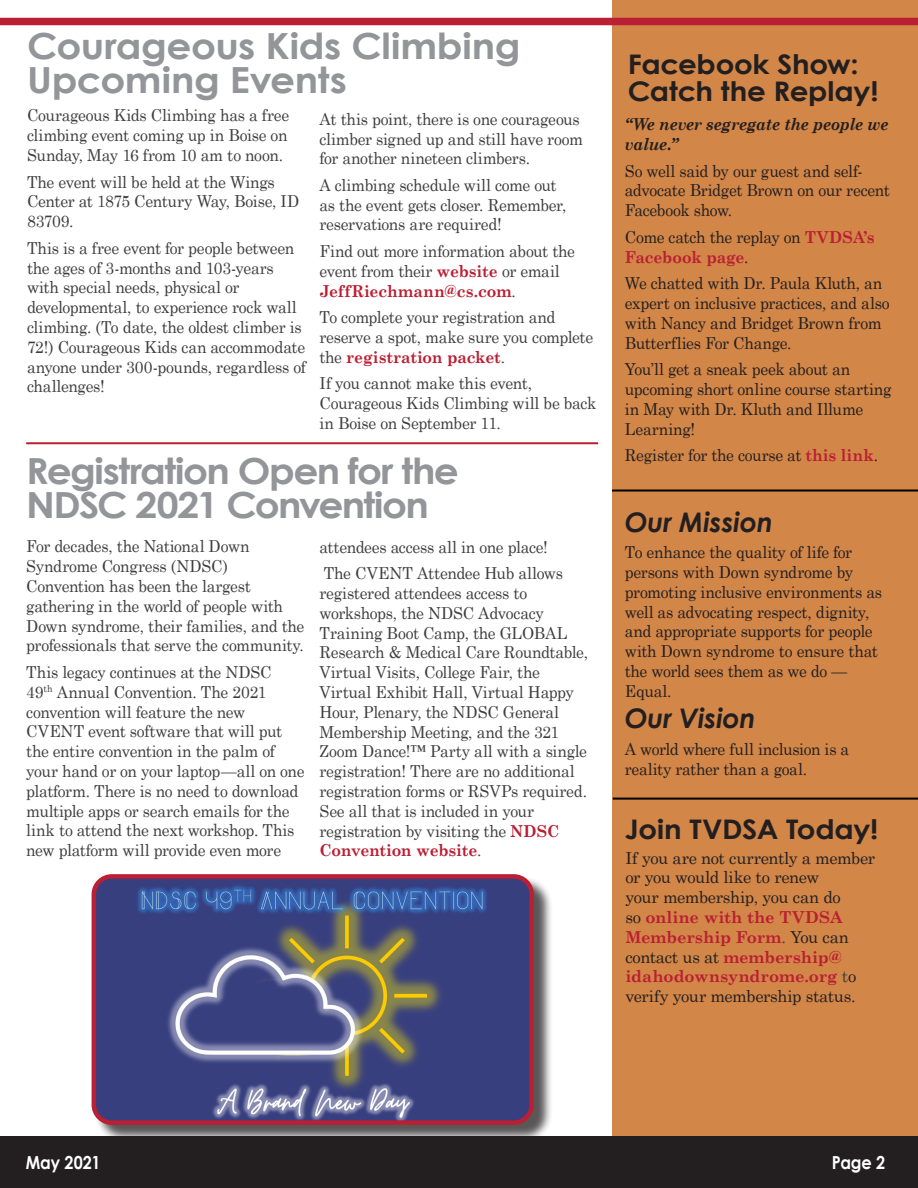
<style>
.page{position:relative;width:918px;height:1188px;background:#fff}
.page>*{position:absolute;margin:0;border:0;box-sizing:border-box;transform-origin:0 0}
.t1{font:700 36px/34.5px "Century Gothic";letter-spacing:-.025em;color:#939598;scale:1.09 1}
.t2{font:700 27px/27px "Century Gothic";letter-spacing:-.01em;color:#231f20;scale:1.09 1}
.Frutiger_24_Header{font:italic 700 27px "Century Gothic";letter-spacing:-.005em;color:#231f20}
.t3{font:700 18px "Century Gothic";letter-spacing:-.005em;color:#fff;scale:.9 1}
.Body_Copy{font:16.5px/19.8px "Century Schoolbook";letter-spacing:-.02em;color:#3e3e3f;scale:.95 1}
.Body_Copy-2{font:16.5px/19.8px "Century Schoolbook";letter-spacing:-.02em;color:#231f20;scale:.95 1}
.Frutiger_24_Header-2{font:16.5px/19.8px "Century Schoolbook";letter-spacing:-.025em;color:#231f20}
.Frutiger_24_Header-3{font:16.5px/19.8px "Century Schoolbook";letter-spacing:-.025em;color:#231f20;scale:.95 1}
.Body_Copy-3{font:italic 700 16.5px/19.8px "Century Schoolbook";letter-spacing:-.015em;color:#231f20;scale:.95 1}
.s1{font-weight:700;color:#ba1f33}
.s2{color:#3e3e3f}
</style>
<div class="page">
<div style="left:612px;top:0;width:306px;height:1188px;background:#d28648"></div>
<div style="left:0;top:1136px;width:918px;height:52px;background:#231f20"></div>
<div style="left:0;top:18px;width:918px;height:7px;background:#ba1f33"></div>
<hr style="left:26px;top:442px;width:572px;height:2px;background:#ba1f33">
<hr style="left:612px;top:490px;width:306px;height:2px;background:#000">
<hr style="left:613px;top:798px;width:305px;height:2px;background:#000">
<div style="left:94px;top:876px;width:459px;height:268px;background:#231f20;opacity:.75"></div>
<img style="left:94px;top:876px;width:438px;height:247px">
<div style="left:92px;top:874px;width:442px;height:251px;border:4px solid #ba1f33;border-radius:18px"></div>
<p class="t1" style="left:27px;top:27px;width:454px">Courageous Kids Climbing<br>Upcoming Events</p>
<p class="Body_Copy" style="left:27px;top:104px;width:278px;text-align:justify">Courageous Kids Climbing has a free climbing event coming up in Boise on Sunday, May 16 from 10 am to noon.</p>
<p class="Body_Copy" style="left:27px;top:170px;width:288px">The event will be held at the Wings<br>Center at 1875 Century Way, Boise, ID<br>83709.</p>
<p class="Body_Copy" style="left:27px;top:236px;width:295px">This is a free event for people between the ages of 3-months and 103-years with special needs, physical or developmental, to experience rock wall climbing. (To date, the oldest climber is 72!) Courageous Kids can accommodate anyone under 300-pounds, regardless of challenges!</p>
<p class="Body_Copy" style="left:320px;top:107px;width:279px">At this point, there is one courageous climber signed up and still have room for another nineteen climbers.</p>
<p class="Body_Copy" style="left:320px;top:174px;width:262px">A climbing schedule will come out as the event gets closer. Remember, reservations are required!</p>
<p class="Body_Copy" style="left:320px;top:240px;width:270px">Find out more information about the event from their <span class="s1">website</span> or email<br><span class="s1">JeffRiechmann@cs.com</span>.</p>
<p class="Body_Copy" style="left:320px;top:306px;width:290px">To complete your registration and reserve a spot, make sure you complete the <span class="s1">registration packet</span>.</p>
<p class="Body_Copy" style="left:320px;top:372px;width:293px">If you cannot make this event,<br>Courageous Kids Climbing will be back in Boise on September 11.</p>
<p class="t1" style="left:26px;top:452px;width:399px">Registration Open for the<br>NDSC 2021 Convention</p>
<p class="Body_Copy" style="left:26px;top:535px;width:294px">For decades, the National Down Syndrome Congress (NDSC)<br>Convention has been the largest gathering in the world of people with Down syndrome, their families, and the professionals that serve the community.</p>
<p class="Body_Copy" style="left:26px;top:661px;width:294px">This legacy continues at the NDSC<br>49<sup>th</sup> Annual Convention. The 2021 convention will feature the new CVENT event software that will put the entire convention in the palm of your hand or on your laptop—all on one platform. There is no need to download multiple apps or search emails for the link to attend the next workshop. This new platform will provide even more</p>
<p class="Body_Copy" style="left:320px;top:532px;width:258px;line-height:26.5px">attendees access all in one place!<br>The CVENT Attendee Hub allows</p>
<p class="Body_Copy" style="left:320px;top:582px;width:284px">registered attendees access to workshops, the NDSC Advocacy Training Boot Camp, the GLOBAL Research &amp; Medical Care Roundtable, Virtual Visits, College Fair, the Virtual Exhibit Hall, Virtual Happy Hour, Plenary, the NDSC General Membership Meeting, and the 321<br>Zoom Dance!™ Party all with a single registration! There are no additional registration forms or RSVPs required.<br>See all that is included in your registration by visiting the <span class="s1">NDSC Convention website</span>.</p>
<p class="t2" style="left:628px;top:50px;width:232px">Facebook Show:<br>Catch the Replay!</p>
<p class="Body_Copy-3" style="left:625px;top:114px;width:279px">“We never segregate the people we value.”</p>
<p class="Body_Copy-2" style="left:625px;top:159px;width:280px">So well said by our guest and self&shy;advocate Bridget Brown on our recent<br>Facebook show.</p>
<p class="Body_Copy-2" style="left:625px;top:226px;width:264px">Come catch the replay on <span class="s1">TVDSA’s<br>Facebook page</span>.</p>
<p class="Body_Copy-2" style="left:625px;top:272px;width:280px">We chatted with Dr. Paula Kluth, an expert on inclusive practices, and also with Nancy and Bridget Brown from Butterflies For Change.</p>
<p class="Body_Copy-2" style="left:625px;top:358px;width:282px">You’ll get a sneak peek about an upcoming short online course starting in May with Dr. Kluth and Illume<br>Learning!</p>
<p class="Body_Copy-2" style="left:625px;top:444px;width:266px">Register for the course at <span class="s1">this link</span>.</p>
<p class="Frutiger_24_Header" style="left:625px;top:501px;width:150px">Our Mission</p>
<p class="Body_Copy-2" style="left:625px;top:541px;width:272px">To enhance the quality of life for persons with Down syndrome by promoting inclusive environments as well as advocating respect, dignity, and appropriate supports for people with Down syndrome to ensure that the world sees them as we do —<br>Equal.</p>
<p class="Frutiger_24_Header" style="left:625px;top:698px;width:132px">Our Vision</p>
<p class="Frutiger_24_Header-3" style="left:625px;top:737px;width:238px">A world where full inclusion is a reality rather than a goal.</p>
<p class="t2" style="left:625px;top:815px;width:234px">Join TVDSA Today!</p>
<p class="Frutiger_24_Header-2" style="left:625px;top:846px;width:251px">If you are not currently a member or you would like to renew<br>your membership, you can do<br>so <span class="s1">online with the TVDSA<br>Membership Form</span><span class="s2">.</span> You can contact us at <span class="s1">membership@ idahodownsyndrome.org</span> <span class="s2">t</span>o verify your membership status.</p>
<p class="t3" style="left:26px;top:1148px;width:85px">May 2021</p>
<p class="t3" style="left:832px;top:1148px;width:61px">Page 2</p>
</div>
